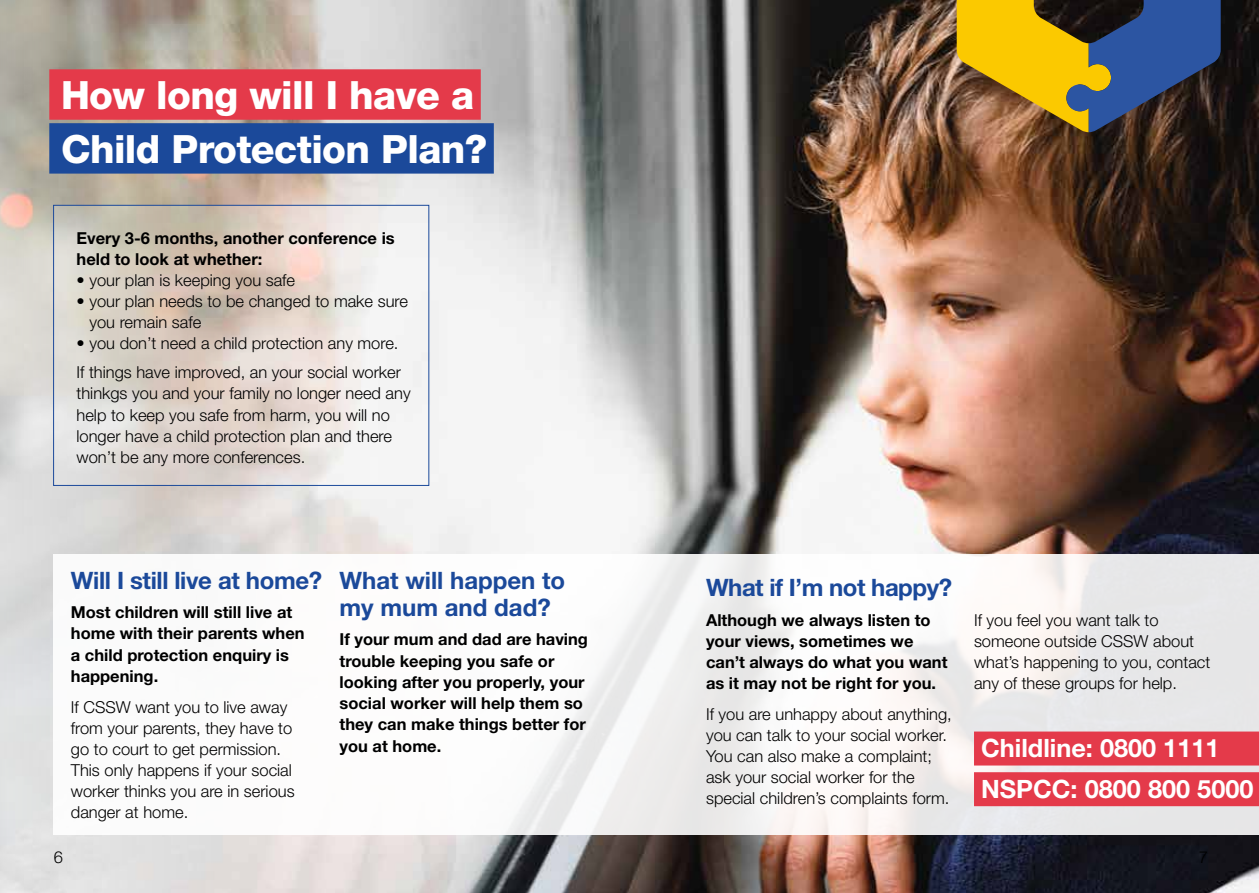
<style>
.page{position:relative;width:1259px;height:893px;background:#fff}
.page>*{position:absolute;margin:0;border:0;box-sizing:border-box;transform-origin:0 0}
.t1{font:800 39px/53.8px "Helvetica Neue";letter-spacing:-.015em;color:#fff}
.t2{font:700 25.35px/40.7px "Helvetica Neue";color:#fff}
.t3{font:700 24px/27px "Helvetica Neue";letter-spacing:-.015em;color:#1b499a}
.t4{font:300 16.5px/21px "Helvetica Neue";color:#000}
.t5{font:700 16.5px/21px "Helvetica Neue";color:#000}
</style>
<div class="page">
<img style="left:0;top:0;width:1259px;height:893px">
<svg style="left:53px;top:554px;width:1206px;height:280px"></svg>
<svg style="left:55px;top:207px;width:372px;height:277px"></svg>
<div style="left:53px;top:205px;width:376px;height:281px;border:1px solid #1b499a"></div>
<div style="left:974px;top:731px;width:285px;height:34px;background:#e43a4a"></div>
<div style="left:974px;top:772px;width:285px;height:34px;background:#e43a4a"></div>
<svg style="left:956px;top:0;width:264px;height:132px;background:#796e42"></svg>
<div style="left:49px;top:69px;width:432px;height:51px;background:#e43a4a"></div>
<div style="left:49px;top:123px;width:445px;height:51px;background:#1b499a"></div>
<h1 class="t1" style="left:61px;top:68px;width:428px">How long will I have a<br>Child Protection Plan?</h1>
<p class="t5" style="left:77px;top:227px;width:320px">Every 3-6 months, another conference is held to look at whether:</p>
<p class="t4" style="left:77px;top:269px;width:220px">• your plan is keeping you safe</p>
<p class="t4" style="left:89px;top:290px;width:320px;text-indent:-13px">• your plan needs to be changed to make sure you remain safe</p>
<p class="t4" style="left:77px;top:328px;width:326px;line-height:29.5px">• you don’t need a child protection any more.<br>If things have improved, an your social worker</p>
<p class="t4" style="left:77px;top:383px;width:336px">thinkgs you and your family no longer need any help to keep you safe from harm, you will no longer have a child protection plan and there won’t be any more conferences.</p>
<h3 class="t3" style="left:71px;top:566px;width:253px">Will I still live at home?</h3>
<p class="t5" style="left:71px;top:602px;width:235px">Most children will still live at home with their parents when a child protection enquiry is happening.</p>
<p class="t4" style="left:71px;top:696px;width:225px">If CSSW want you to live away from your parents, they have to go to court to get permission.<br>This only happens if your social worker thinks you are in serious danger at home.</p>
<h3 class="t3" style="left:339px;top:566px;width:227px">What will happen to my mum and dad?</h3>
<p class="t5" style="left:339px;top:629px;width:250px">If your mum and dad are having trouble keeping you safe or looking after you properly, your social worker will help them so they can make things better for</p>
<p class="t5" style="left:339px;top:735px;width:103px">you at home.</p>
<h3 class="t3" style="left:706px;top:574px;width:247px">What if I’m not happy?</h3>
<p class="t5" style="left:706px;top:609px;width:243px">Although we always listen to your views, sometimes we can’t always do what you want as it may not be right for you.</p>
<p class="t4" style="left:706px;top:703px;width:247px">If you are unhappy about anything, you can talk to your social worker.<br>You can also make a complaint; ask your social worker for the special children’s complaints form.</p>
<p class="t4" style="left:974px;top:609px;width:238px">If you feel you want talk to someone outside CSSW about what’s happening to you, contact any of these groups for help.</p>
<h2 class="t2" style="left:981px;top:727px;width:274px">Childline: 0800 1111<br>NSPCC: 0800 800 5000</h2>
<p class="t4" style="left:54px;top:847px;width:11px">6</p>
<p class="t4" style="left:1198px;top:847px;width:11px">7</p>
</div>
